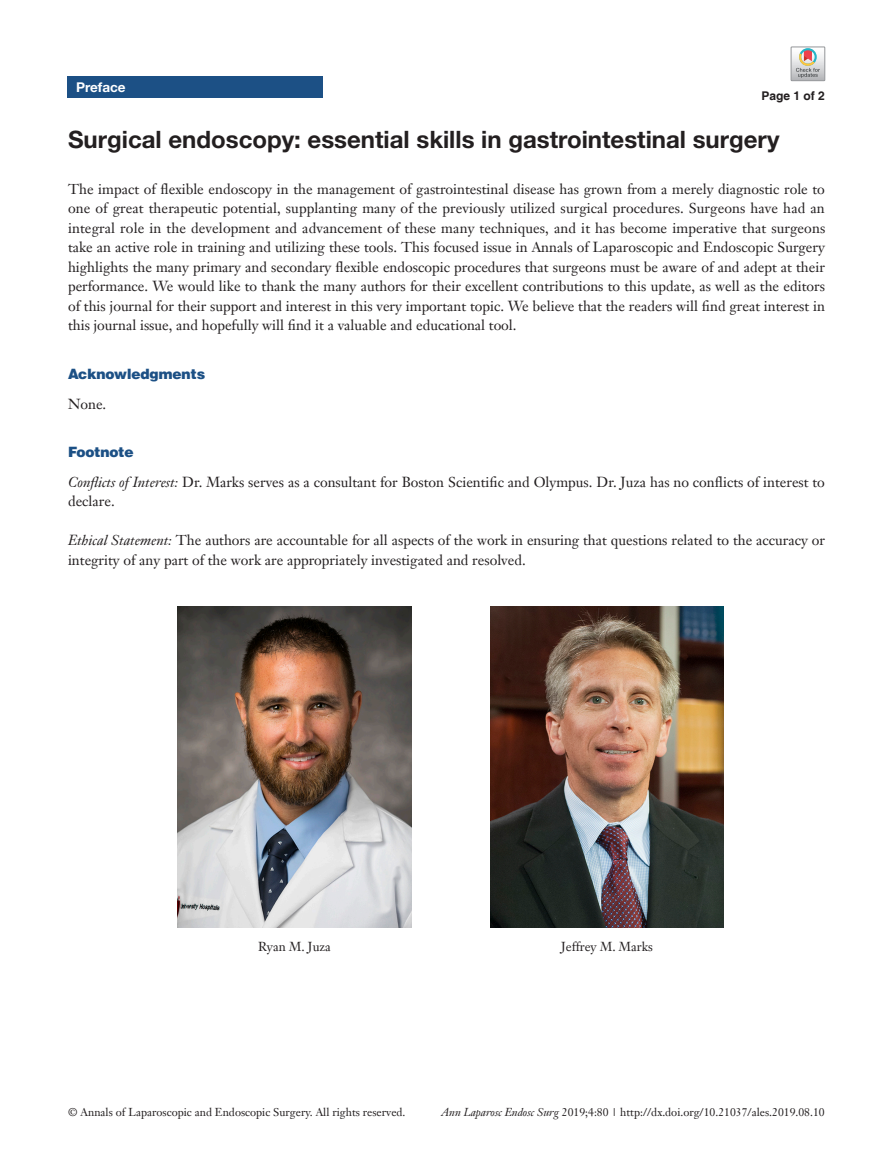
<style>
.page{position:relative;width:893px;height:1170px;background:#fff}
.page>*{position:absolute;margin:0;border:0;box-sizing:border-box;transform-origin:0 0}
.文题{font:700 24px "Helvetica Neue LT Pro";color:#231f20}
.t1{font:14.25px/19.5px "Janson Text LT";color:#231f20}
.一级标题-6_5{font:900 14.25px "Helvetica";color:#1c5085}
.t2{font:700 13.5px "Helvetica Neue LT Pro";color:#fff}
.Cite{font:12.75px "Janson Text LT";color:#231f20}
.t3{font:700 12px "Helvetica";color:#231f20}
.t4{font:11.25px "Janson Text LT";color:#231f20}
.s1{font-style:italic}
</style>
<div class="page">
<div style="left:68px;top:77px;width:255px;height:21px;background:#1c5085"></div>
<img style="left:178px;top:606px;width:234px;height:321px">
<img style="left:490px;top:606px;width:234px;height:321px">
<svg style="left:791px;top:47px;width:34px;height:34px"></svg>
<p class="t2" style="left:76px;top:79px;width:51px">Preface</p>
<p class="文题" style="left:68px;top:124px;width:713px">Surgical endoscopy: essential skills in gastrointestinal surgery</p>
<p class="t1" style="left:68px;top:179px;width:759px;text-align:justify">The impact of flexible endoscopy in the management of gastrointestinal disease has grown from a merely diagnostic role to one of great therapeutic potential, supplanting many of the previously utilized surgical procedures. Surgeons have had an integral role in the development and advancement of these many techniques, and it has become imperative that surgeons take an active role in training and utilizing these tools. This focused issue in Annals of Laparoscopic and Endoscopic Surgery highlights the many primary and secondary flexible endoscopic procedures that surgeons must be aware of and adept at their performance. We would like to thank the many authors for their excellent contributions to this update, as well as the editors of this journal for their support and interest in this very important topic. We believe that the readers will find great interest in this journal issue, and hopefully will find it a valuable and educational tool.</p>
<p class="一级标题-6_5" style="left:68px;top:365px;width:139px">Acknowledgments</p>
<p class="t1" style="left:68px;top:393px;width:40px">None.</p>
<p class="一级标题-6_5" style="left:68px;top:443px;width:67px">Footnote</p>
<p class="t1" style="left:68px;top:471px;width:758px"><span class="s1">Conflicts of Interest:</span> Dr. Marks serves as a consultant for Boston Scientific and Olympus. Dr. Juza has no conflicts of interest to declare.</p>
<p class="t1" style="left:68px;top:530px;width:758px"><span class="s1">Ethical Statement:</span> The authors are accountable for all aspects of the work in ensuring that questions related to the accuracy or integrity of any part of the work are appropriately investigated and resolved.</p>
<p class="t3" style="left:762px;top:88px;width:65px">Page 1 of 2</p>
<p class="Cite" style="left:258px;top:938px;width:74px">Ryan M. Juza</p>
<p class="Cite" style="left:561px;top:938px;width:93px">Jeffrey M. Marks</p>
<p class="t4" style="left:68px;top:1104px;width:339px">© Annals of Laparoscopic and Endoscopic Surgery. All rights reserved.</p>
<p class="t4" style="left:441px;top:1104px;width:385px"><span class="s1">Ann Laparosc Endosc Surg</span> 2019;4:80 | http://dx.doi.org/10.21037/ales.2019.08.10</p>
</div>
